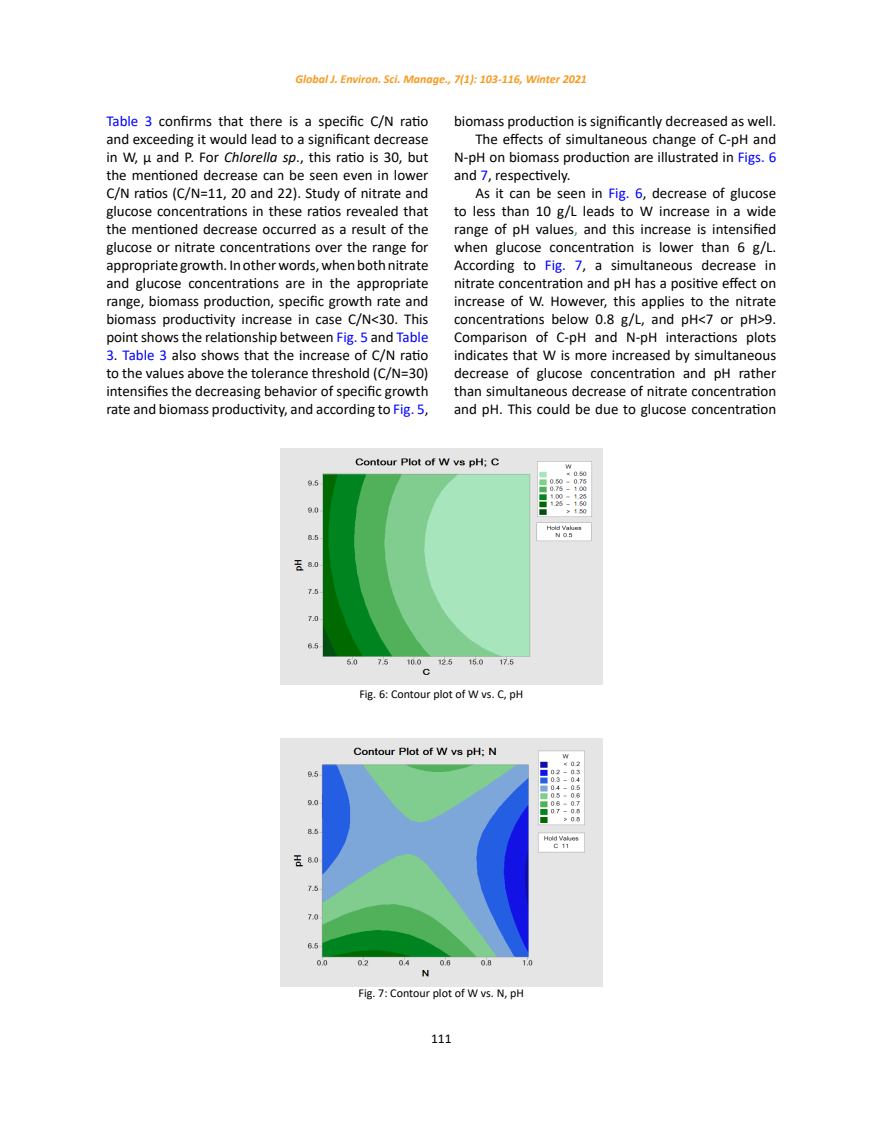
<style>
.page{position:relative;width:872px;height:1127px;background:#fff}
.page>*{position:absolute;margin:0;border:0;box-sizing:border-box;transform-origin:0 0}
.t1{font:15px/18px "Calibri";color:#000;text-align:justify}
.t2{font:13.5px "Calibri";color:#000}
.t3{font:12px "Calibri";color:#000}
.t4{font:italic 700 12px "Calibri";color:#f8991d}
.s1{color:#00f}
.s2{font-style:italic}
.s3{color:#00b050}
</style>
<div class="page">
<img style="left:280px;top:449px;width:322px;height:235px">
<img style="left:280px;top:739px;width:322px;height:247px">
<p class="t4" style="left:295px;top:70px;width:293px">Global J. Environ. Sci. Manage., 7(1): 103-116, Winter 2021</p>
<p class="t1" style="left:106px;top:112px;width:324px"><span class="s1">Table 3</span> confirms that there is a specific C/N ratio and exceeding it would lead to a significant decrease in W, µ and P. For <span class="s2">Chlorella sp</span>., this ratio is 30, but the mentioned decrease can be seen even in lower C/N ratios (C/N=11, 20 and 22). Study of nitrate and glucose concentrations in these ratios revealed that the mentioned decrease occurred as a result of the glucose or nitrate concentrations over the range for appropriate growth. In other words, when both nitrate and glucose concentrations are in the appropriate range, biomass production, specific growth rate and biomass productivity increase in case C/N&lt;30. This point shows the relationship between <span class="s1">Fig. 5</span> and <span class="s1">Table</span></p>
<p class="t1" style="left:106px;top:346px;width:324px"><span class="s1">3</span>. <span class="s1">Table 3</span> also shows that the increase of C/N ratio to the values above the tolerance threshold (C/N=30) intensifies the decreasing behavior of specific growth rate and biomass productivity, and according to <span class="s1">Fig. 5</span>,</p>
<p class="t1" style="left:454px;top:112px;width:324px">biomass production is significantly decreased as well.</p>
<p class="t1" style="left:475px;top:130px;width:302px">The effects of simultaneous change of C-pH and</p>
<p class="t1" style="left:454px;top:148px;width:324px">N-pH on biomass production are illustrated in <span class="s1">Figs. 6</span></p>
<p class="t1" style="left:454px;top:166px;width:118px">and <span class="s1">7</span>, respectively.</p>
<p class="t1" style="left:475px;top:184px;width:302px">As it can be seen in <span class="s1">Fig. 6</span>, decrease of glucose</p>
<p class="t1" style="left:454px;top:202px;width:324px">to less than 10 g/L leads to W increase in a wide</p>
<p class="t1" style="left:454px;top:220px;width:324px">range of pH values<span class="s3">,</span> and this increase is intensified</p>
<p class="t1" style="left:454px;top:238px;width:324px">when glucose concentration is lower than 6 g/L.</p>
<p class="t1" style="left:454px;top:256px;width:324px">According to <span class="s1">Fig. 7</span>, a simultaneous decrease in</p>
<p class="t1" style="left:454px;top:274px;width:324px">nitrate concentration and pH has a positive effect on</p>
<p class="t1" style="left:454px;top:292px;width:324px">increase of W. However, this applies to the nitrate</p>
<p class="t1" style="left:454px;top:310px;width:324px">concentrations below 0.8 g/L, and pH&lt;7 or pH&gt;9.</p>
<p class="t1" style="left:454px;top:328px;width:324px">Comparison of C-pH and N-pH interactions plots</p>
<p class="t1" style="left:454px;top:346px;width:324px">indicates that W is more increased by simultaneous</p>
<p class="t1" style="left:454px;top:364px;width:324px">decrease of glucose concentration and pH rather</p>
<p class="t1" style="left:454px;top:382px;width:324px">than simultaneous decrease of nitrate concentration</p>
<p class="t1" style="left:454px;top:400px;width:324px">and pH. This could be due to glucose concentration</p>
<p class="t3" style="left:359px;top:686px;width:165px">Fig. 6: Contour plot of W vs. C, pH</p>
<p class="t3" style="left:359px;top:984px;width:167px">Fig. 7: Contour plot of W vs. N, pH</p>
<p class="t2" style="left:431px;top:1029px;width:22px">111</p>
</div>
